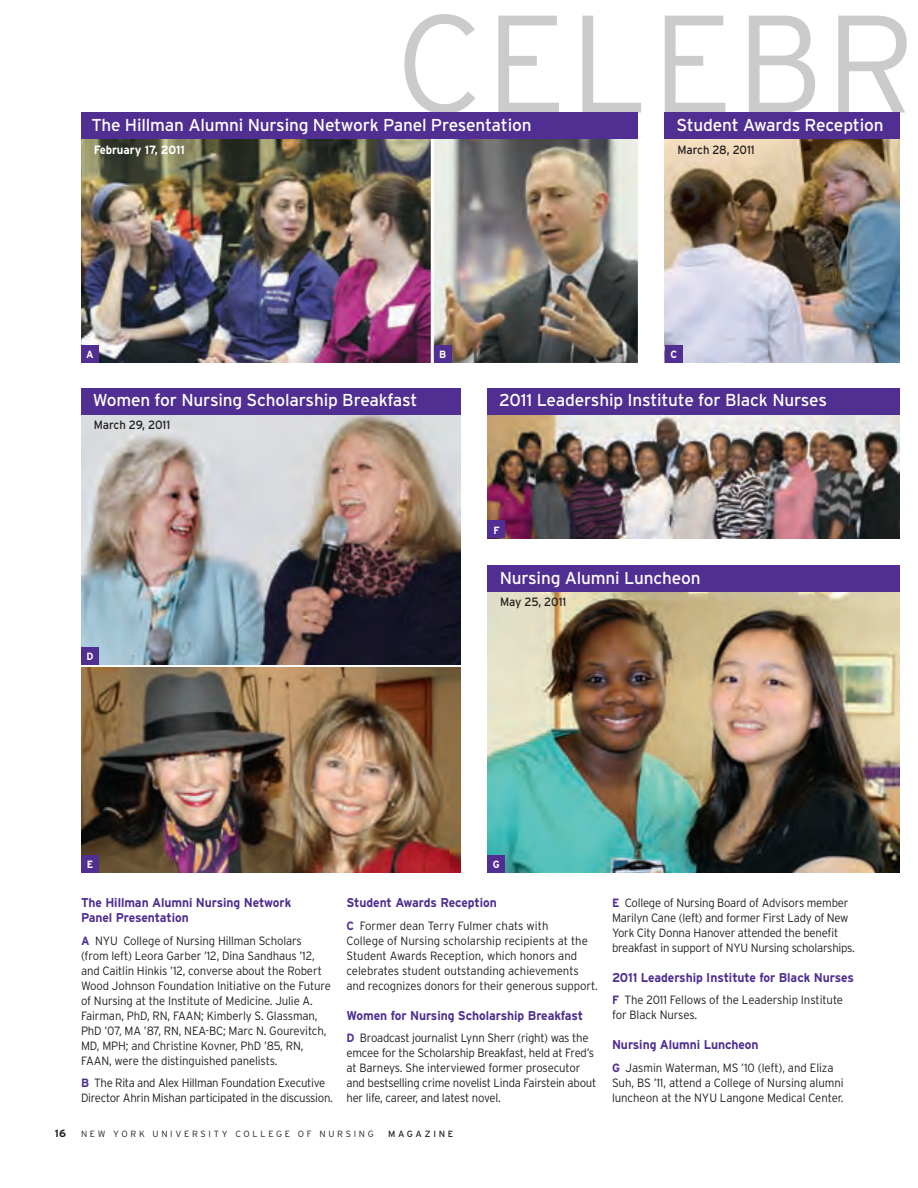
<style>
.page{position:relative;width:918px;height:1188px;background:#fff}
.page>*{position:absolute;margin:0;border:0;box-sizing:border-box;transform-origin:0 0}
.t1{font:300 138.45px "Interstate";letter-spacing:.02em;color:#cacbca}
.t2{font:17.25px "Interstate";letter-spacing:-.01em;color:#fff}
.t3{font:700 12.75px/15px "Interstate";letter-spacing:-.005em;color:#502e92;scale:.95 1}
.t4{font:300 12px/15px "Interstate";letter-spacing:-.01em;color:#231f20;scale:.95 1}
.t5{font:12px "Interstate";letter-spacing:-.005em;color:#231f20;scale:.95 1}
.t6{font:700 12px "Interstate";letter-spacing:-.005em;color:#fff;scale:.95 1}
.t7{font:700 10.5px "Interstate";color:#fff;scale:.95 1}
.t8{font:700 10.5px "Interstate";color:#231f20}
.t9{font:300 9px "Interstate";letter-spacing:.3em;color:#231f20}
.t10{font:9px "Interstate";letter-spacing:.3em;color:#231f20}
.s1{font-weight:700;color:#502e92}
</style>
<div class="page">
<img style="left:81px;top:415px;width:379px;height:250px">
<img style="left:81px;top:668px;width:379px;height:205px">
<img style="left:487px;top:592px;width:413px;height:281px">
<img style="left:487px;top:415px;width:413px;height:123px">
<div style="left:487px;top:388px;width:413px;height:27px;background:#502e92"></div>
<img style="left:665px;top:140px;width:235px;height:223px">
<img style="left:81px;top:140px;width:348px;height:223px">
<img style="left:429px;top:140px;width:209px;height:223px">
<div style="left:487px;top:565px;width:413px;height:27px;background:#502e92"></div>
<div style="left:665px;top:112px;width:235px;height:28px;background:#502e92"></div>
<div style="left:81px;top:345px;width:18px;height:18px;background:#502e92"></div>
<div style="left:434px;top:345px;width:18px;height:18px;background:#502e92"></div>
<div style="left:665px;top:345px;width:18px;height:18px;background:#502e92"></div>
<div style="left:487px;top:520px;width:18px;height:18px;background:#502e92"></div>
<div style="left:81px;top:647px;width:18px;height:18px;background:#502e92"></div>
<div style="left:81px;top:855px;width:18px;height:18px;background:#502e92"></div>
<div style="left:487px;top:855px;width:18px;height:18px;background:#502e92"></div>
<div style="left:81px;top:112px;width:557px;height:28px;background:#502e92"></div>
<div style="left:81px;top:388px;width:379px;height:27px;background:#502e92"></div>
<h1 class="t1" style="left:396px;top:-14px;width:521px">CELEBR</h1>
<h2 class="t2" style="left:91px;top:115px;width:442px">The Hillman Alumni Nursing Network Panel Presentation</h2>
<p class="t6" style="left:94px;top:143px;width:98px">February 17, 2011</p>
<h2 class="t2" style="left:677px;top:115px;width:208px">Student Awards Reception</h2>
<p class="t5" style="left:677px;top:143px;width:83px">March 28, 2011</p>
<p class="t7" style="left:86px;top:349px;width:9px">A</p>
<p class="t7" style="left:439px;top:349px;width:9px">B</p>
<p class="t7" style="left:670px;top:349px;width:9px">C</p>
<h2 class="t2" style="left:93px;top:390px;width:326px">Women for Nursing Scholarship Breakfast</h2>
<p class="t5" style="left:94px;top:418px;width:82px">March 29, 2011</p>
<p class="t7" style="left:86px;top:651px;width:9px">D</p>
<h2 class="t2" style="left:499px;top:390px;width:329px">2011 Leadership Institute for Black Nurses</h2>
<p class="t7" style="left:493px;top:524px;width:8px">F</p>
<h2 class="t2" style="left:500px;top:568px;width:203px">Nursing Alumni Luncheon</h2>
<p class="t5" style="left:500px;top:596px;width:71px">May 25, 2011</p>
<p class="t7" style="left:87px;top:859px;width:8px">E</p>
<p class="t7" style="left:493px;top:859px;width:9px">G</p>
<p class="t3" style="left:81px;top:895px;width:223px">The Hillman Alumni Nursing Network<br>Panel Presentation</p>
<p class="t4" style="left:81px;top:933px;width:265px"><span class="s1">A</span> NYU College of Nursing Hillman Scholars (from left) Leora Garber ’12, Dina Sandhaus ’12, and Caitlin Hinkis ’12, converse about the Robert Wood Johnson Foundation Initiative on the Future of Nursing at the Institute of Medicine. Julie A.<br>Fairman, PhD, RN, FAAN; Kimberly S. Glassman, PhD ’07, MA ’87, RN, NEA-BC; Marc N. Gourevitch, MD, MPH; and Christine Kovner, PhD ’85, RN, FAAN, were the distinguished panelists.</p>
<p class="t4" style="left:81px;top:1075px;width:267px"><span class="s1">B</span> The Rita and Alex Hillman Foundation Executive<br>Director Ahrin Mishan participated in the discussion.</p>
<p class="t3" style="left:346px;top:895px;width:160px">Student Awards Reception</p>
<p class="t4" style="left:346px;top:918px;width:266px"><span class="s1">C</span> Former dean Terry Fulmer chats with<br>College of Nursing scholarship recipients at the Student Awards Reception, which honors and celebrates student outstanding achievements and recognizes donors for their generous support.</p>
<p class="t3" style="left:346px;top:1008px;width:251px">Women for Nursing Scholarship Breakfast</p>
<p class="t4" style="left:346px;top:1030px;width:265px"><span class="s1">D</span> Broadcast journalist Lynn Sherr (right) was the emcee for the Scholarship Breakfast, held at Fred’s at Barneys. She interviewed former prosecutor and bestselling crime novelist Linda Fairstein about her life, career, and latest novel.</p>
<p class="t8" style="left:55px;top:1127px;width:13px">16</p>
<p class="t9" style="left:81px;top:1129px;width:294px">NEW YORK UNIVERSITY COLLEGE OF NURSING</p>
<p class="t10" style="left:388px;top:1129px;width:67px">MAGAZINE</p>
<p class="t4" style="left:612px;top:895px;width:257px"><span class="s1">E</span> College of Nursing Board of Advisors member Marilyn Cane (left) and former First Lady of New York City Donna Hanover attended the benefit breakfast in support of NYU Nursing scholarships.</p>
<p class="t3" style="left:612px;top:970px;width:256px">2011 Leadership Institute for Black Nurses</p>
<p class="t4" style="left:612px;top:992px;width:245px"><span class="s1">F</span> The 2011 Fellows of the Leadership Institute for Black Nurses.</p>
<p class="t3" style="left:612px;top:1037px;width:156px">Nursing Alumni Luncheon</p>
<p class="t4" style="left:612px;top:1060px;width:245px"><span class="s1">G</span> Jasmin Waterman, MS ’10 (left), and Eliza<br>Suh, BS ’11, attend a College of Nursing alumni luncheon at the NYU Langone Medical Center.</p>
</div>
